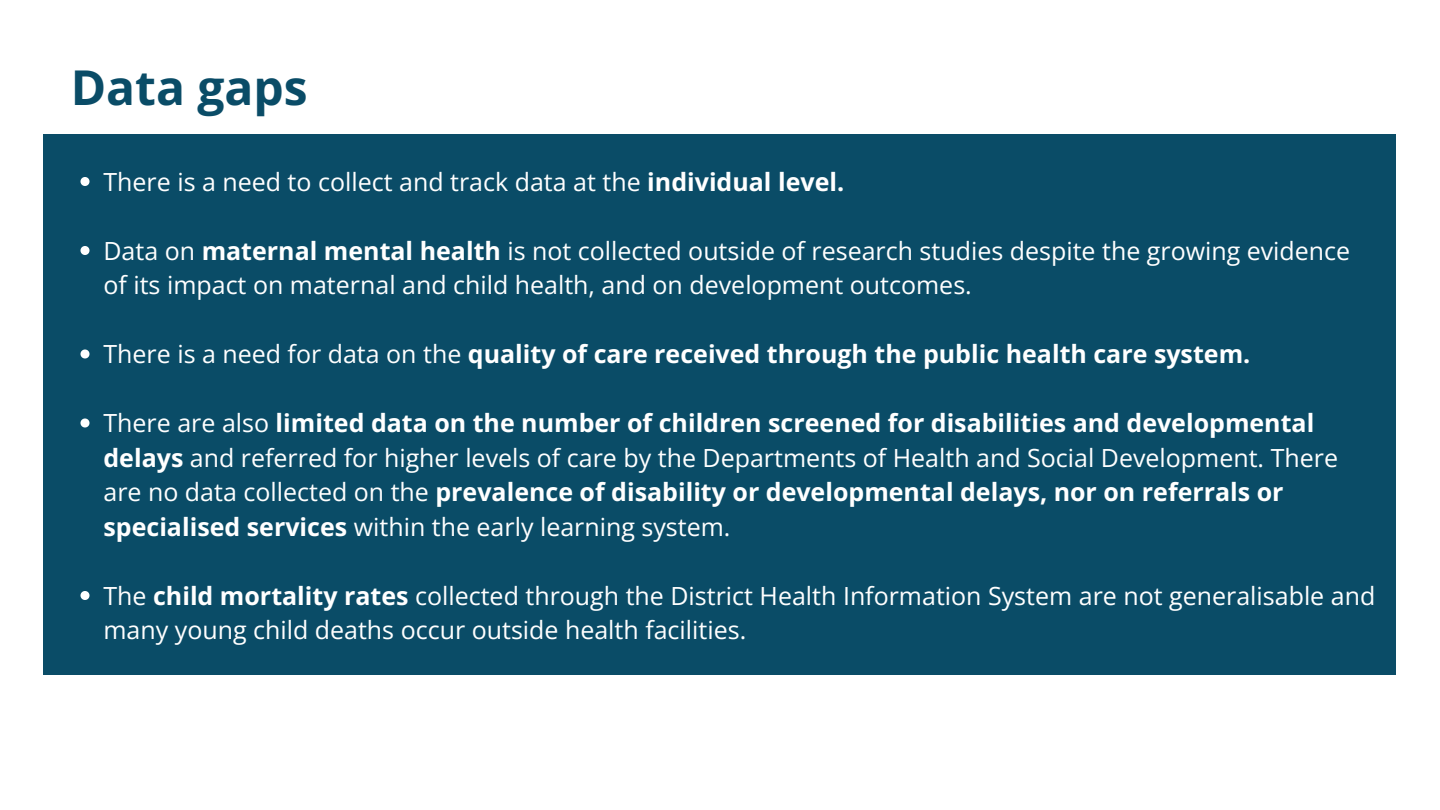
<style>
.page{position:relative;width:1440px;height:810px;background:#fff}
.page>*{position:absolute;margin:0;border:0;box-sizing:border-box;transform-origin:0 0}
.t1{font:700 48px "Open Sans";color:#0a4c67}
.t2{font:700 25px/34.5px "Open Sans";color:#fff}
.t3{font:25px/34.5px "Open Sans";color:#fff}
.s1{font-weight:700}
.s2{font-weight:400}
</style>
<div class="page">
<div style="left:43px;top:135px;width:1353px;height:540px;background:#0a4c67"></div>
<svg style="left:81px;top:177px;width:9px;height:9px"></svg>
<svg style="left:81px;top:246px;width:9px;height:9px"></svg>
<svg style="left:81px;top:350px;width:9px;height:8px"></svg>
<svg style="left:81px;top:418px;width:9px;height:10px"></svg>
<svg style="left:81px;top:591px;width:9px;height:9px"></svg>
<p class="t1" style="left:71px;top:54px;width:239px">Data gaps</p>
<h1 class="t3" style="left:103px;top:164px;width:742px">There is a need to collect and track data at the <span class="s1">individual level.</span></h1>
<p class="t3" style="left:103px;top:233px;width:1248px">Data on <span class="s1">maternal mental health</span> is not collected outside of research studies despite the growing evidence of its impact on maternal and child health, and on development outcomes.</p>
<p class="t2" style="left:103px;top:336px;width:1148px"><span class="s2">There is a need for data on the</span> quality of care received through the public health care system.</p>
<p class="t2" style="left:103px;top:405px;width:1236px"><span class="s2">There are also</span> limited data on the number of children screened for disabilities and developmental delays <span class="s2">and referred for higher levels of care by the Departments of Health and Social Development. There are no data collected on the</span> prevalence of disability or developmental delays, nor on referrals or specialised services <span class="s2">within the early learning system.</span></p>
<p class="t3" style="left:103px;top:578px;width:1273px">The <span class="s1">child mortality rates</span> collected through the District Health Information System are not generalisable and many young child deaths occur outside health facilities.</p>
</div>
